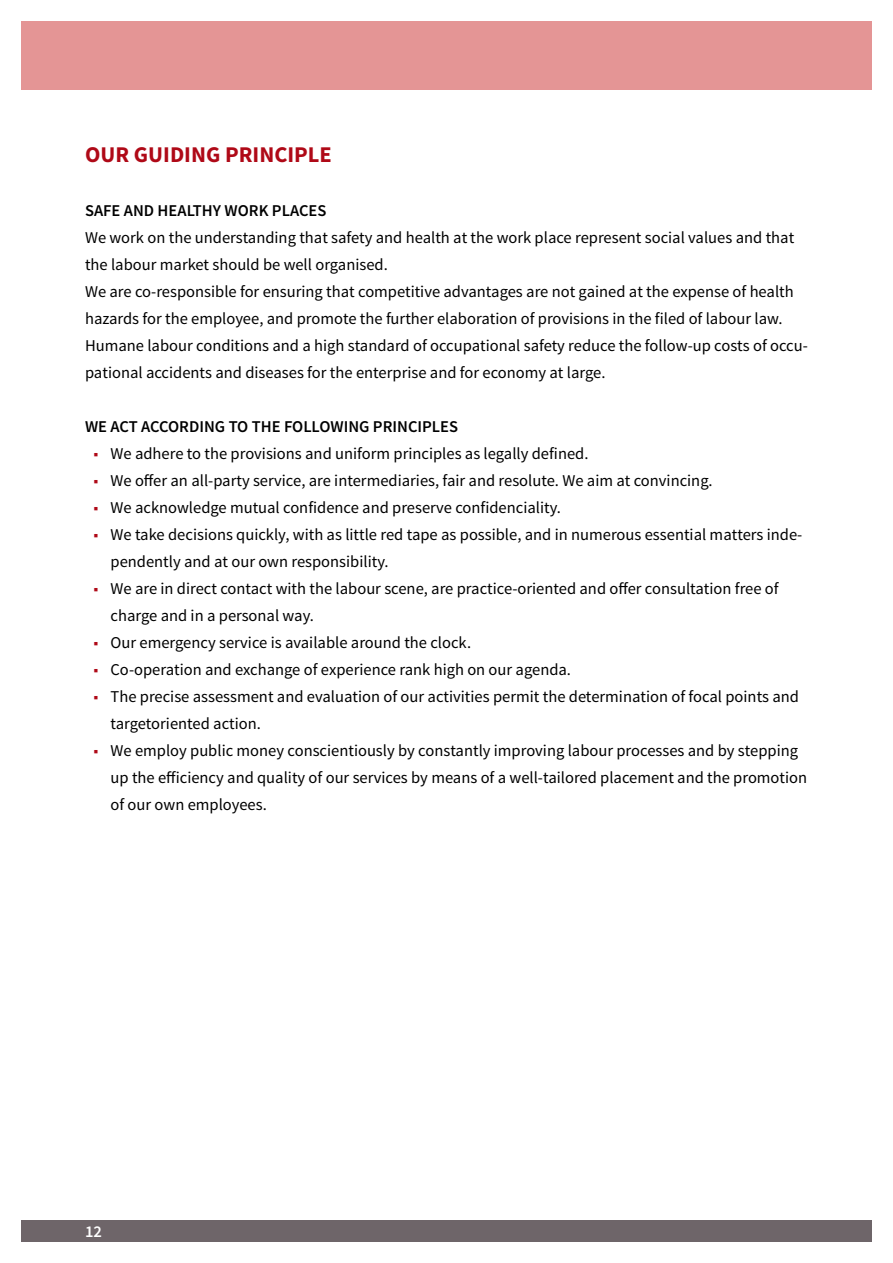
<style>
.page{position:relative;width:893px;height:1263px;background:#fff}
.page>*{position:absolute;margin:0;border:0;box-sizing:border-box;transform-origin:0 0}
.Überschrift_1_Ebene{font:700 22.5px "Source Sans Pro";color:#af0917}
.Fließtext{font:16.5px/27px "Source Sans Pro";color:#000}
.Überschrift_2_Ebene{font:600 16.5px "Source Sans Pro";color:#000}
.t1{font:600 16.5px "Source Sans Pro";color:#fff}
.s1{color:#af0917}
</style>
<div class="page">
<div style="left:21px;top:1220px;width:851px;height:22px;background:#6e6569"></div>
<div style="left:21px;top:21px;width:851px;height:68px;background:#e49595"></div>
<h1 class="Überschrift_1_Ebene" style="left:85px;top:140px;width:248px">OUR GUIDING PRINCIPLE</h1>
<h2 class="Überschrift_2_Ebene" style="left:85px;top:200px;width:243px">SAFE AND HEALTHY WORK PLACES</h2>
<p class="Fließtext" style="left:85px;top:224px;width:711px">We work on the understanding that safety and health at the work place represent social values and that the labour market should be well organised.</p>
<p class="Fließtext" style="left:85px;top:278px;width:710px">We are co-responsible for ensuring that competitive advantages are not gained at the expense of health hazards for the employee, and promote the further elaboration of provisions in the filed of labour law.</p>
<p class="Fließtext" style="left:85px;top:332px;width:724px">Humane labour conditions and a high standard of occupational safety reduce the follow-up costs of occu&shy;pational accidents and diseases for the enterprise and for economy at large.</p>
<h2 class="Überschrift_2_Ebene" style="left:85px;top:416px;width:375px">WE ACT ACCORDING TO THE FOLLOWING PRINCIPLES</h2>
<p class="Fließtext" style="left:94px;top:440px;width:496px"><span class="s1">■</span> We adhere to the provisions and uniform principles as legally defined.</p>
<p class="Fließtext" style="left:94px;top:467px;width:621px"><span class="s1">■</span> We offer an all-party service, are intermediaries, fair and resolute. We aim at convincing.</p>
<p class="Fließtext" style="left:94px;top:494px;width:469px"><span class="s1">■</span> We acknowledge mutual confidence and preserve confidenciality.</p>
<p class="Fließtext" style="left:111px;top:521px;width:693px;text-indent:-17px"><span class="s1">■</span> We take decisions quickly, with as little red tape as possible, and in numerous essential matters inde&shy;pendently and at our own responsibility.</p>
<p class="Fließtext" style="left:111px;top:575px;width:670px;text-indent:-17px"><span class="s1">■</span> We are in direct contact with the labour scene, are practice-oriented and offer consultation free of charge and in a personal way.</p>
<p class="Fließtext" style="left:94px;top:629px;width:379px"><span class="s1">■</span> Our emergency service is available around the clock.</p>
<p class="Fließtext" style="left:94px;top:656px;width:479px"><span class="s1">■</span> Co-operation and exchange of experience rank high on our agenda.</p>
<p class="Fließtext" style="left:111px;top:683px;width:690px;text-indent:-17px"><span class="s1">■</span> The precise assessment and evaluation of our activities permit the determination of focal points and targetoriented action.</p>
<p class="Fließtext" style="left:111px;top:737px;width:698px;text-indent:-17px"><span class="s1">■</span> We employ public money conscientiously by constantly improving labour processes and by stepping up the efficiency and quality of our services by means of a well-tailored placement and the promotion of our own employees.</p>
<p class="t1" style="left:85px;top:1221px;width:18px">12</p>
</div>
